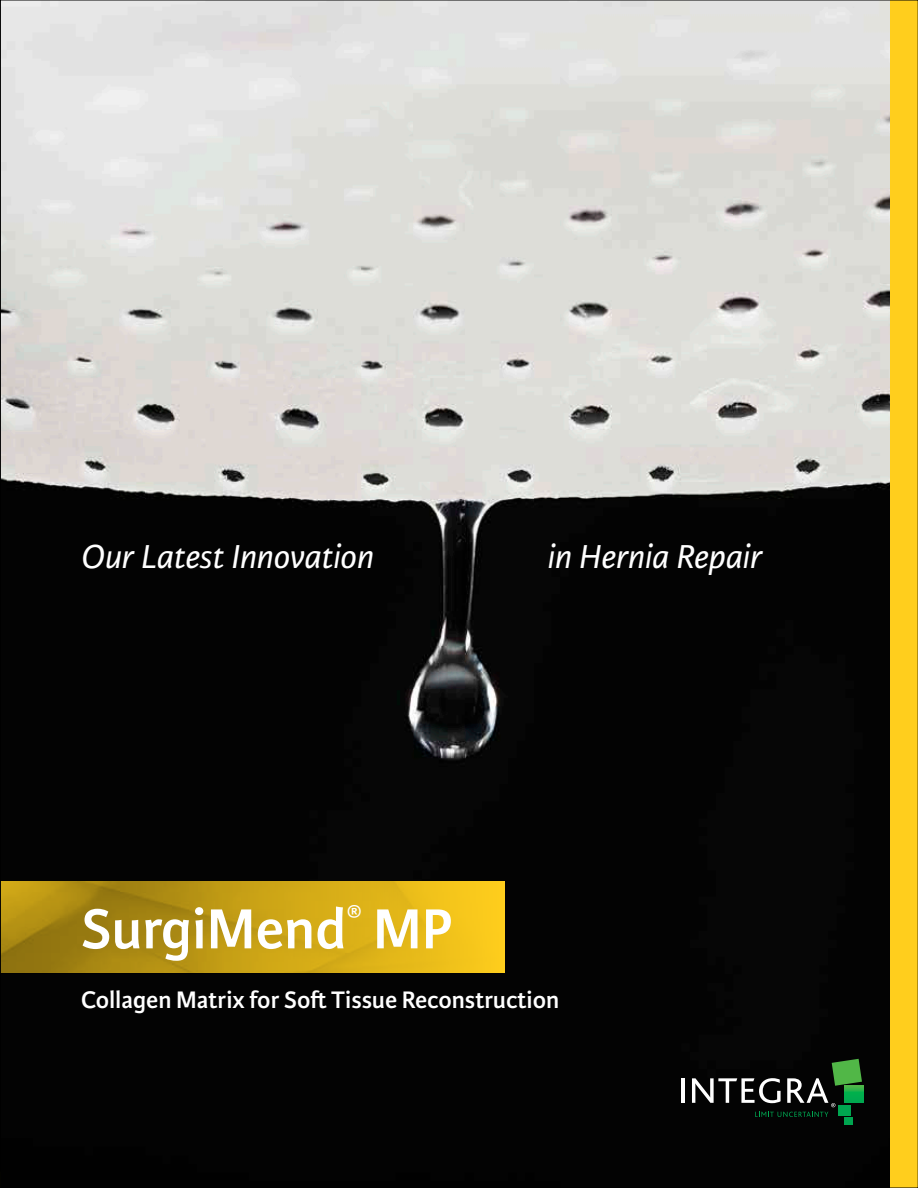
<style>
.page{position:relative;width:918px;height:1188px;background:#fff}
.page>*{position:absolute;margin:0;border:0;box-sizing:border-box;transform-origin:0 0}
.t1{font:600 60.15px "Karmina Sans";color:#fff}
.t2{font:italic 35.4px "Karmina Sans Basic";color:#fff}
.t3{font:600 25.5px "Karmina Sans";color:#fff}
</style>
<div class="page">
<img style="left:2px;top:2px;width:889px;height:1184px">
<hr style="left:681px;top:1078px;width:4px;height:25px;background:#fff">
<div style="left:845px;top:1117px;width:8px;height:7px;background:#00a550"></div>
<svg style="left:862px;top:1086px;width:2px;height:17px"></svg>
<svg style="left:692px;top:1059px;width:170px;height:58px;background:#263629"></svg>
<div style="left:891px;top:0;width:27px;height:1188px;background:#ffce1d"></div>
<img style="left:2px;top:881px;width:503px;height:92px">
<h2 class="t2" style="left:81px;top:537px;width:294px">Our Latest Innovation</h2>
<h2 class="t2" style="left:548px;top:537px;width:216px">in Hernia Repair</h2>
<h1 class="t1" style="left:81px;top:895px;width:373px">SurgiMend<sup>®</sup> MP</h1>
<p class="t3" style="left:81px;top:985px;width:480px">Collagen Matrix for Soft Tissue Reconstruction</p>
</div>
